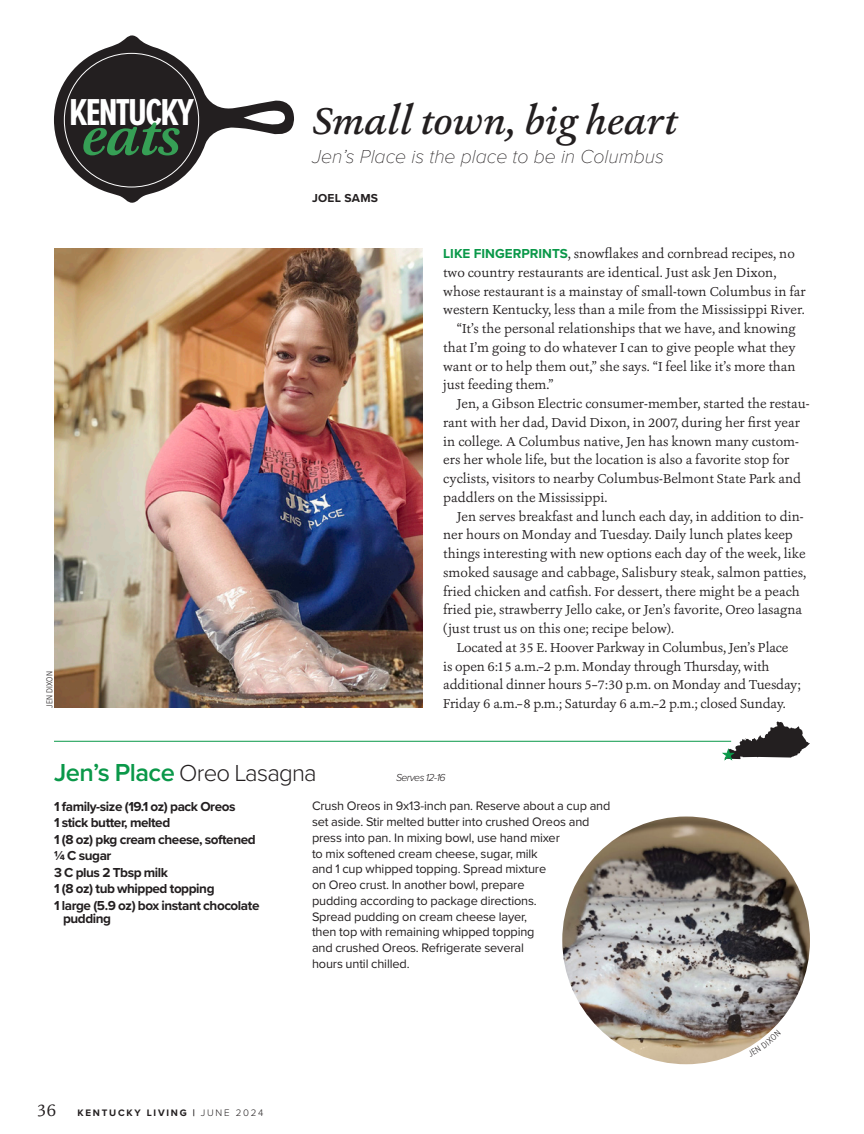
<style>
.page{position:relative;width:864px;height:1134px;background:#fff}
.page>*{position:absolute;margin:0;border:0;box-sizing:border-box;transform-origin:0 0}
.t1{font:italic 700 56.55px "Ashbury";color:#369f55}
.HEADLINE_KyEats{font:italic 500 39px "Ashbury";letter-spacing:-.01em;color:#231f20}
.t2{font:700 38.85px "Proxima Nova Ex Cn";letter-spacing:-.045em;color:#fff}
.Kentucky_Eats-Recipe_Name{font:300 24px "Proxima Nova";letter-spacing:-.03em;color:#231f20}
.Column_-_Deck{font:italic 100 19.5px "Proxima Nova";color:#231f20}
.t3{font:18px "Ashbury";color:#231f20}
.BODY_Serif_-_IN{font:13.5px/18.8px "Ashbury";color:#231f20}
.BODY_Serif_-_NOIN{font:13.5px/18.8px "Ashbury";color:#231f20}
.Kentucky_Eats-ingredients{font:700 13.5px/13.5px "Proxima Nova";letter-spacing:-.03em;color:#231f20}
.Kentucky_Eats-recipe_instructions{font:12.75px/15.8px "Proxima Nova";letter-spacing:-.01em;color:#231f20}
.Byline-new{font:700 12px "Proxima Nova";letter-spacing:.02em;color:#231f20}
.Kentucky_Eats-Recipe_Name-2{font:italic 300 10.5px "Proxima Nova";letter-spacing:-.05em;color:#231f20}
.t4{font:700 9.75px "Proxima Nova";letter-spacing:.18em;color:#231f20}
.Credit-INTERNAL{font:300 9px "Proxima Nova Cond";letter-spacing:.01em;color:#231f20}
.s1{font-family:"Proxima Nova";font-weight:700;color:#0a9849}
.s2{font-weight:600;font-size:25.5px;color:#0a9849}
.s3{font-weight:300}
</style>
<div class="page">
<img style="left:54px;top:248px;width:369px;height:460px">
<hr style="left:54px;top:741px;width:677px;height:1px;background:#0a9849">
<svg style="left:723px;top:721px;width:87px;height:39px"></svg>
<svg style="left:54px;top:35px;width:240px;height:168px"></svg>
<img style="left:562px;top:817px;width:248px;height:247px;border-radius:124px">
<svg style="left:748px;top:1030px;width:24px;height:18px"></svg>
<p class="t2" style="left:69px;top:84px;width:126px">KENTUCKY</p>
<p class="t1" style="left:82px;top:98px;width:100px">eats</p>
<p class="Credit-INTERNAL" style="left:43px;top:708px;width:38px;rotate:-90deg">JEN DIXON</p>
<p class="HEADLINE_KyEats" style="left:312px;top:95px;width:367px">Small town, big heart</p>
<p class="Column_-_Deck" style="left:312px;top:142px;width:353px">Jen’s Place is the place to be in Columbus</p>
<p class="Byline-new" style="left:312px;top:189px;width:68px">JOEL SAMS</p>
<p class="BODY_Serif_-_NOIN" style="left:443px;top:244px;width:364px"><span class="s1">LIKE FINGERPRINTS</span>, snowflakes and cornbread recipes, no two country restaurants are identical. Just ask Jen Dixon, whose restaurant is a mainstay of small-town Columbus in far western Kentucky, less than a mile from the Mississippi River.</p>
<p class="BODY_Serif_-_IN" style="left:443px;top:319px;width:354px;text-align:justify;text-indent:14px">“It’s the personal relationships that we have, and knowing that I’m going to do whatever I can to give people what they want or to help them out,” she says. “I feel like it’s more than just feeding them.”</p>
<p class="BODY_Serif_-_IN" style="left:443px;top:394px;width:368px;text-indent:14px">Jen, a Gibson Electric consumer-member, started the restau&shy;rant with her dad, David Dixon, in 2007, during her first year in college. A Columbus native, Jen has known many custom&shy;ers her whole life, but the location is also a favorite stop for cyclists, visitors to nearby Columbus-Belmont State Park and paddlers on the Mississippi.</p>
<p class="BODY_Serif_-_IN" style="left:443px;top:507px;width:364px;text-indent:14px">Jen serves breakfast and lunch each day, in addition to din&shy;ner hours on Monday and Tuesday. Daily lunch plates keep things interesting with new options each day of the week, like smoked sausage and cabbage, Salisbury steak, salmon patties, fried chicken and catfish. For dessert, there might be a peach fried pie, strawberry Jello cake, or Jen’s favorite, Oreo lasagna (just trust us on this one; recipe below).</p>
<p class="BODY_Serif_-_IN" style="left:443px;top:638px;width:359px;text-indent:14px">Located at 35 E. Hoover Parkway in Columbus, Jen’s Place is open 6:15 a.m.–2 p.m. Monday through Thursday, with additional dinner hours 5–7:30 p.m. on Monday and Tuesday; Friday 6 a.m.–8 p.m.; Saturday 6 a.m.–2 p.m.; closed Sunday.</p>
<p class="Kentucky_Eats-Recipe_Name" style="left:54px;top:755px;width:264px"><span class="s2">Jen’s Place</span> Oreo Lasagna</p>
<p class="Kentucky_Eats-Recipe_Name-2" style="left:396px;top:770px;width:51px">Serves 12-16</p>
<p class="Kentucky_Eats-ingredients" style="left:54px;top:799px;width:183px">1 family-size (19.1 oz) pack Oreos</p>
<p class="Kentucky_Eats-ingredients" style="left:54px;top:816px;width:118px">1 stick butter, melted</p>
<p class="Kentucky_Eats-ingredients" style="left:54px;top:832px;width:203px">1 (8 oz) pkg cream cheese, softened</p>
<p class="Kentucky_Eats-ingredients" style="left:54px;top:849px;width:59px">¼ C sugar</p>
<p class="Kentucky_Eats-ingredients" style="left:54px;top:865px;width:116px">3 C plus 2 Tbsp milk</p>
<p class="Kentucky_Eats-ingredients" style="left:54px;top:882px;width:162px">1 (8 oz) tub whipped topping</p>
<p class="Kentucky_Eats-ingredients" style="left:63px;top:898px;width:198px;text-indent:-9px">1 large (5.9 oz) box instant chocolate pudding</p>
<p class="Kentucky_Eats-recipe_instructions" style="left:312px;top:798px;width:300px">Crush Oreos in 9x13-inch pan. Reserve about a cup and set aside. Stir melted butter into crushed Oreos and press into pan. In mixing bowl, use hand mixer<br>to mix softened cream cheese, sugar, milk<br>and 1 cup whipped topping. Spread mixture<br>on Oreo crust. In another bowl, prepare<br>pudding according to package directions.<br>Spread pudding on cream cheese layer,<br>then top with remaining whipped topping<br>and crushed Oreos. Refrigerate several<br>hours until chilled.</p>
<h3 class="t3" style="left:37px;top:1099px;width:21px">36</h3>
<p class="t4" style="left:78px;top:1106px;width:187px">KENTUCKY LIVING | <span class="s3">JUNE 2024</span></p>
</div>
